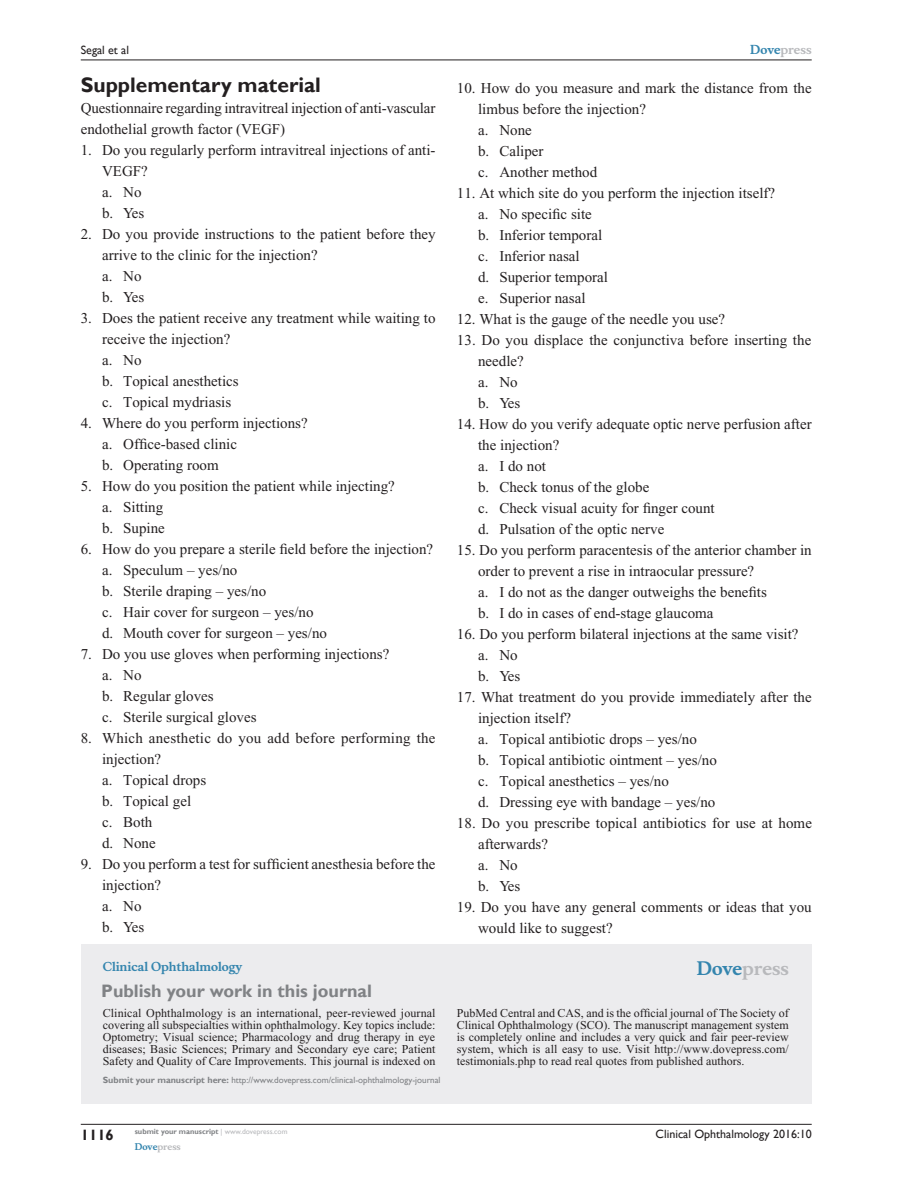
<style>
.page{position:relative;width:918px;height:1188px;background:#fff}
.page>*{position:absolute;margin:0;border:0;box-sizing:border-box;transform-origin:0 0}
.t1{font:700 21px "Gill Sans";color:#231f20}
.PromBx-H1{font:700 18px "Gill Sans";color:#808285}
.PromBx-Brand{font:700 18px "Musee";color:#b8b9bc}
.NL1-m{font:15px/21px "Times New Roman";color:#231f20}
.NL1SL1-m{font:15px "Times New Roman";color:#231f20}
.TxF{font:15px/21px "Times New Roman";letter-spacing:-.01em;color:#231f20}
.t2{font:700 15px "Gill Sans";color:#231f20}
.PromBx-Tx{font:12px/12px "Times New Roman";color:#231f20;text-align:justify}
.t3{font:12px "Gill Sans";color:#231f20}
.PromBx-JrnlName{font:700 12px "Musee";color:#3485ae}
.t4{font:700 12px "Musee";color:#b8b9bc}
.PromBx-SubmitMssWebA{font:9px "Gill Sans";color:#808285}
.t5{font:700 9px "Musee";color:#b8b9bc}
.t6{font:700 7.5px "Gill Sans";color:#808285}
.s1{color:#3485ae}
.s2{font-weight:700}
.s3{font-weight:400;color:#b8b9bc}
</style>
<div class="page">
<div style="left:81px;top:944px;width:731px;height:159px;background:#ececee"></div>
<hr style="left:81px;top:1124px;width:731px;height:1px;background:#231f20">
<hr style="left:81px;top:60px;width:731px;height:1px;background:#231f20">
<p class="t3" style="left:81px;top:43px;width:50px">Segal et al</p>
<h1 class="t1" style="left:81px;top:73px;width:242px">Supplementary material</h1>
<p class="TxF" style="left:81px;top:98px;width:356px">Questionnaire regarding intravitreal injection of anti-vascular endothelial growth factor (VEGF)</p>
<p class="NL1-m" style="left:102px;top:140px;width:335px;text-indent:-21px">1. Do you regularly perform intravitreal injections of anti-<br>VEGF?</p>
<p class="NL1SL1-m" style="left:102px;top:184px;width:41px">a. No</p>
<p class="NL1SL1-m" style="left:102px;top:205px;width:44px">b. Yes</p>
<p class="NL1-m" style="left:102px;top:224px;width:335px;text-indent:-21px">2. Do you provide instructions to the patient before they arrive to the clinic for the injection?</p>
<p class="NL1SL1-m" style="left:102px;top:268px;width:41px">a. No</p>
<p class="NL1SL1-m" style="left:102px;top:289px;width:44px">b. Yes</p>
<p class="NL1-m" style="left:102px;top:308px;width:335px;text-indent:-21px">3. Does the patient receive any treatment while waiting to receive the injection?</p>
<p class="NL1SL1-m" style="left:102px;top:352px;width:41px">a. No</p>
<p class="NL1SL1-m" style="left:102px;top:373px;width:138px">b. Topical anesthetics</p>
<p class="NL1SL1-m" style="left:102px;top:394px;width:131px">c. Topical mydriasis</p>
<p class="NL1-m" style="left:81px;top:413px;width:229px">4. Where do you perform injections?</p>
<p class="NL1SL1-m" style="left:102px;top:436px;width:136px">a. Office-based clinic</p>
<p class="NL1SL1-m" style="left:102px;top:457px;width:118px">b. Operating room</p>
<p class="NL1-m" style="left:81px;top:476px;width:316px">5. How do you position the patient while injecting?</p>
<p class="NL1SL1-m" style="left:102px;top:499px;width:63px">a. Sitting</p>
<p class="NL1SL1-m" style="left:102px;top:520px;width:64px">b. Supine</p>
<p class="NL1-m" style="left:81px;top:539px;width:354px">6. How do you prepare a sterile field before the injection?</p>
<p class="NL1SL1-m" style="left:102px;top:562px;width:137px">a. Speculum – yes/no</p>
<p class="NL1SL1-m" style="left:102px;top:583px;width:166px">b. Sterile draping – yes/no</p>
<p class="NL1SL1-m" style="left:102px;top:604px;width:213px">c. Hair cover for surgeon – yes/no</p>
<p class="NL1SL1-m" style="left:102px;top:625px;width:226px">d. Mouth cover for surgeon – yes/no</p>
<p class="NL1-m" style="left:81px;top:644px;width:310px">7. Do you use gloves when performing injections?</p>
<p class="NL1SL1-m" style="left:102px;top:667px;width:41px">a. No</p>
<p class="NL1SL1-m" style="left:102px;top:688px;width:113px">b. Regular gloves</p>
<p class="NL1SL1-m" style="left:102px;top:709px;width:156px">c. Sterile surgical gloves</p>
<p class="NL1-m" style="left:102px;top:728px;width:335px;text-indent:-21px">8. Which anesthetic do you add before performing the injection?</p>
<p class="NL1SL1-m" style="left:102px;top:772px;width:106px">a. Topical drops</p>
<p class="NL1SL1-m" style="left:102px;top:793px;width:91px">b. Topical gel</p>
<p class="NL1SL1-m" style="left:102px;top:814px;width:52px">c. Both</p>
<p class="NL1SL1-m" style="left:102px;top:835px;width:55px">d. None</p>
<p class="NL1-m" style="left:102px;top:854px;width:335px;text-indent:-21px">9. Do you perform a test for sufficient anesthesia before the injection?</p>
<p class="NL1SL1-m" style="left:102px;top:898px;width:41px">a. No</p>
<p class="NL1SL1-m" style="left:102px;top:919px;width:44px">b. Yes</p>
<p class="PromBx-JrnlName" style="left:103px;top:959px;width:141px">Clinical Ophthalmology</p>
<p class="PromBx-H1" style="left:101px;top:980px;width:272px">Publish your work in this journal</p>
<p class="t4" style="left:750px;top:43px;width:63px"><span class="s1">Dove</span>press</p>
<p class="NL1-m" style="left:478px;top:77px;width:335px;text-indent:-21px">10. How do you measure and mark the distance from the limbus before the injection?</p>
<p class="NL1SL1-m" style="left:478px;top:121px;width:55px">a. None</p>
<p class="NL1SL1-m" style="left:478px;top:142px;width:67px">b. Caliper</p>
<p class="NL1SL1-m" style="left:478px;top:163px;width:121px">c. Another method</p>
<p class="NL1-m" style="left:457px;top:182px;width:320px">11. At which site do you perform the injection itself?</p>
<p class="NL1SL1-m" style="left:478px;top:205px;width:115px">a. No specific site</p>
<p class="NL1SL1-m" style="left:478px;top:226px;width:126px">b. Inferior temporal</p>
<p class="NL1SL1-m" style="left:478px;top:247px;width:103px">c. Inferior nasal</p>
<p class="NL1SL1-m" style="left:478px;top:268px;width:131px">d. Superior temporal</p>
<p class="NL1SL1-m" style="left:478px;top:289px;width:109px">e. Superior nasal</p>
<p class="NL1-m" style="left:457px;top:308px;width:270px">12. What is the gauge of the needle you use?</p>
<p class="NL1-m" style="left:478px;top:329px;width:335px;text-indent:-21px">13. Do you displace the conjunctiva before inserting the needle?</p>
<p class="NL1SL1-m" style="left:478px;top:373px;width:41px">a. No</p>
<p class="NL1SL1-m" style="left:478px;top:394px;width:44px">b. Yes</p>
<p class="NL1-m" style="left:478px;top:413px;width:335px;text-indent:-21px">14. How do you verify adequate optic nerve perfusion after the injection?</p>
<p class="NL1SL1-m" style="left:478px;top:457px;width:69px">a. I do not</p>
<p class="NL1SL1-m" style="left:478px;top:478px;width:173px">b. Check tonus of the globe</p>
<p class="NL1SL1-m" style="left:478px;top:499px;width:238px">c. Check visual acuity for finger count</p>
<p class="NL1SL1-m" style="left:478px;top:520px;width:188px">d. Pulsation of the optic nerve</p>
<p class="NL1-m" style="left:478px;top:539px;width:335px;text-indent:-21px">15. Do you perform paracentesis of the anterior chamber in order to prevent a rise in intraocular pressure?</p>
<p class="NL1SL1-m" style="left:478px;top:583px;width:290px">a. I do not as the danger outweighs the benefits</p>
<p class="NL1SL1-m" style="left:478px;top:604px;width:237px">b. I do in cases of end-stage glaucoma</p>
<p class="NL1-m" style="left:457px;top:623px;width:343px">16. Do you perform bilateral injections at the same visit?</p>
<p class="NL1SL1-m" style="left:478px;top:646px;width:41px">a. No</p>
<p class="NL1SL1-m" style="left:478px;top:667px;width:44px">b. Yes</p>
<p class="NL1-m" style="left:478px;top:686px;width:335px;text-indent:-21px">17. What treatment do you provide immediately after the injection itself?</p>
<p class="NL1SL1-m" style="left:478px;top:730px;width:220px">a. Topical antibiotic drops – yes/no</p>
<p class="NL1SL1-m" style="left:478px;top:751px;width:240px">b. Topical antibiotic ointment – yes/no</p>
<p class="NL1SL1-m" style="left:478px;top:772px;width:192px">c. Topical anesthetics – yes/no</p>
<p class="NL1SL1-m" style="left:478px;top:793px;width:239px">d. Dressing eye with bandage – yes/no</p>
<p class="NL1-m" style="left:478px;top:812px;width:335px;text-indent:-21px">18. Do you prescribe topical antibiotics for use at home afterwards?</p>
<p class="NL1SL1-m" style="left:478px;top:856px;width:41px">a. No</p>
<p class="NL1SL1-m" style="left:478px;top:877px;width:44px">b. Yes</p>
<p class="NL1-m" style="left:478px;top:896px;width:335px;text-indent:-21px">19. Do you have any general comments or ideas that you would like to suggest?</p>
<p class="PromBx-Brand" style="left:697px;top:958px;width:94px"><span class="s1">Dove</span>press</p>
<p class="PromBx-Tx" style="left:103px;top:1007px;width:334px">Clinical Ophthalmology is an international, peer-reviewed journal covering all subspecialties within ophthalmology. Key topics include:<br>Optometry; Visual science; Pharmacology and drug therapy in eye diseases; Basic Sciences; Primary and Secondary eye care; Patient Safety and Quality of Care Improvements. This journal is indexed on</p>
<p class="PromBx-Tx" style="left:457px;top:1007px;width:333px">PubMed Central and CAS, and is the official journal of The Society of Clinical Ophthalmology (SCO). The manuscript management system is completely online and includes a very quick and fair peer-review system, which is all easy to use. Visit http://www.dovepress.com/ testimonials.php to read real quotes from published authors.</p>
<p class="PromBx-SubmitMssWebA" style="left:103px;top:1075px;width:339px"><span class="s2">Submit your manuscript here:</span> http://www.dovepress.com/clinical-ophthalmology-journal</p>
<p class="t2" style="left:81px;top:1126px;width:35px">1116</p>
<p class="t6" style="left:135px;top:1127px;width:154px">submit your manuscript <span class="s3">| www.dovepress.com</span></p>
<p class="t5" style="left:135px;top:1141px;width:48px"><span class="s1">Dove</span>press</p>
<p class="t3" style="left:656px;top:1127px;width:158px">Clinical Ophthalmology 2016:10</p>
</div>
